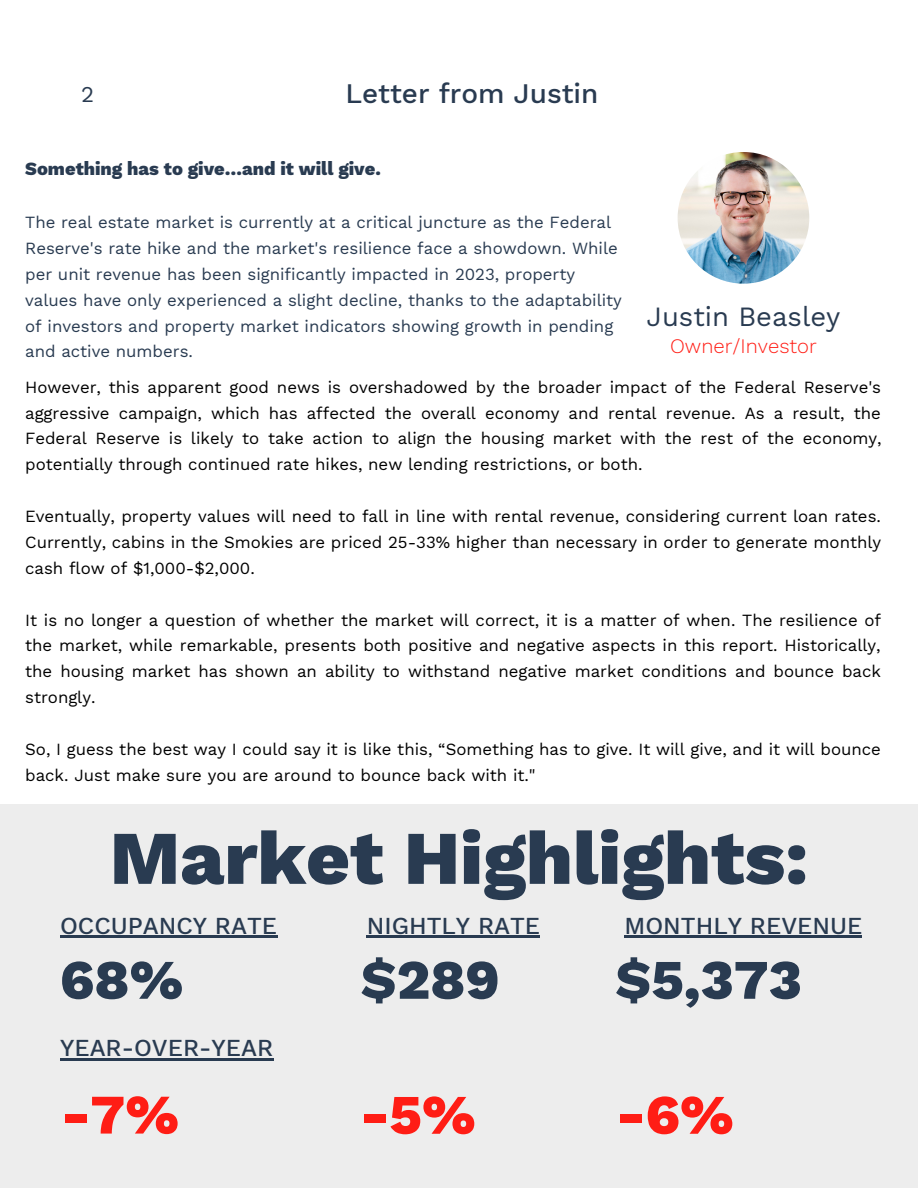
<style>
.page{position:relative;width:918px;height:1188px;background:#fff}
.page>*{position:absolute;margin:0;border:0;box-sizing:border-box;transform-origin:0 0}
.t1{font:800 75.75px "Work Sans";color:#293b51}
.t2{font:800 55.8px "Work Sans";color:#293b51}
.t3{font:800 55.8px "Work Sans";color:#ff1d15}
.t4{font:500 27.9px "Work Sans";color:#293b51}
.t5{font:27.45px "Work Sans";color:#293b51}
.t6{font:500 24px "Work Sans";color:#293b51}
.t7{font:22.2px "Work Sans";color:#293b51}
.t8{font:300 20.25px "Work Sans";color:#ff1d15}
.t9{font:800 18.3px "Work Sans";color:#293b51}
.t10{font:16.8px/25.8px "Work Sans";color:#000;text-align:justify}
.t11{font:16.8px/25.8px "Work Sans";color:#293b51}
</style>
<div class="page">
<img style="left:678px;top:152px;width:131px;height:132px;border-radius:50%">
<div style="left:0;top:804px;width:918px;height:384px;background:#ededed"></div>
<hr style="left:60px;top:936px;width:217px;height:2px;background:#293b51">
<hr style="left:367px;top:936px;width:173px;height:2px;background:#293b51">
<hr style="left:625px;top:936px;width:237px;height:2px;background:#293b51">
<hr style="left:60px;top:1058px;width:213px;height:3px;background:#293b51">
<p class="t7" style="left:81px;top:82px;width:14px">2</p>
<p class="t4" style="left:345px;top:77px;width:255px">Letter from Justin</p>
<p class="t9" style="left:25px;top:158px;width:357px">Something has to give…and it will give.</p>
<p class="t11" style="left:25px;top:209px;width:598px">The real estate market is currently at a critical juncture as the Federal Reserve's rate hike and the market's resilience face a showdown. While per unit revenue has been significantly impacted in 2023, property values have only experienced a slight decline, thanks to the adaptability of investors and property market indicators showing growth in pending and active numbers.</p>
<p class="t5" style="left:647px;top:301px;width:195px">Justin Beasley</p>
<p class="t8" style="left:670px;top:335px;width:148px">Owner/Investor</p>
<p class="t10" style="left:25px;top:374px;width:858px">However, this apparent good news is overshadowed by the broader impact of the Federal Reserve's aggressive campaign, which has affected the overall economy and rental revenue. As a result, the Federal Reserve is likely to take action to align the housing market with the rest of the economy, potentially through continued rate hikes, new lending restrictions, or both.</p>
<p class="t10" style="left:25px;top:503px;width:858px">Eventually, property values will need to fall in line with rental revenue, considering current loan rates.<br>Currently, cabins in the Smokies are priced 25-33% higher than necessary in order to generate monthly cash flow of $1,000-$2,000.</p>
<p class="t10" style="left:25px;top:607px;width:857px">It is no longer a question of whether the market will correct, it is a matter of when. The resilience of the market, while remarkable, presents both positive and negative aspects in this report. Historically, the housing market has shown an ability to withstand negative market conditions and bounce back strongly.</p>
<p class="t10" style="left:25px;top:736px;width:857px">So, I guess the best way I could say it is like this, “Something has to give. It will give, and it will bounce back. Just make sure you are around to bounce back with it."</p>
<p class="t1" style="left:110px;top:813px;width:700px">Market Highlights:</p>
<p class="t6" style="left:60px;top:911px;width:219px">OCCUPANCY RATE</p>
<p class="t6" style="left:367px;top:911px;width:175px">NIGHTLY RATE</p>
<p class="t6" style="left:625px;top:911px;width:239px">MONTHLY REVENUE</p>
<p class="t2" style="left:60px;top:947px;width:125px">68%</p>
<p class="t2" style="left:361px;top:947px;width:141px">$289</p>
<p class="t2" style="left:615px;top:947px;width:188px">$5,373</p>
<p class="t6" style="left:60px;top:1034px;width:215px">YEAR-OVER-YEAR</p>
<p class="t3" style="left:61px;top:1082px;width:120px">-7%</p>
<p class="t3" style="left:360px;top:1082px;width:118px">-5%</p>
<p class="t3" style="left:616px;top:1082px;width:120px">-6%</p>
</div>
